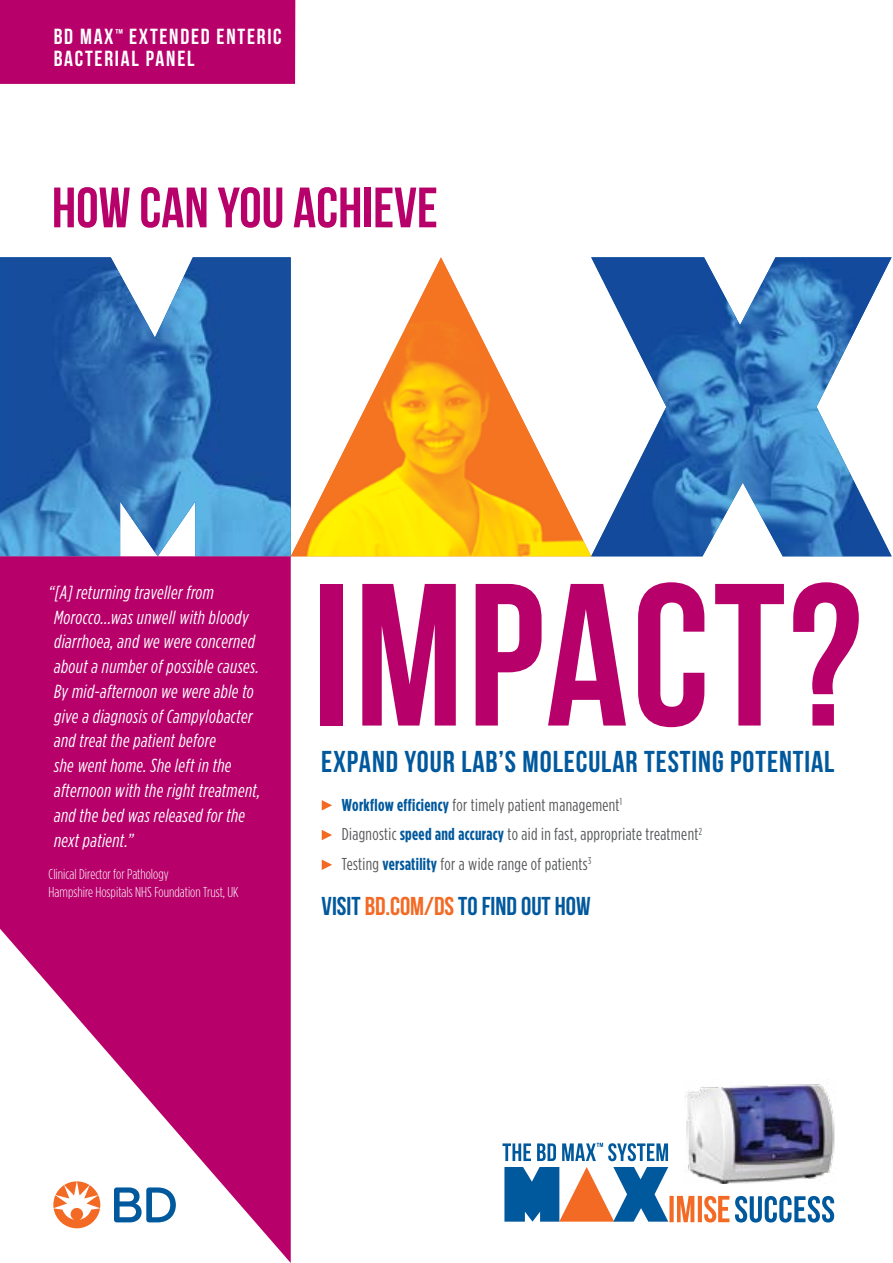
<style>
.page{position:relative;width:893px;height:1263px;background:#fff}
.page>*{position:absolute;margin:0;border:0;box-sizing:border-box;transform-origin:0 0}
.t1{font:700 202.35px "Bebas Neue";letter-spacing:.02em;color:#b7006a}
.t2{font:700 56.85px "Bebas Neue";color:#b7006a}
.t3{font:700 30.15px "Bebas Neue";letter-spacing:.03em;color:#00589d}
.t4{font:700 25.8px "Bebas Neue";color:#00589d}
.t5{font:700 21.9px/21.9px "Bebas Neue";letter-spacing:.08em;color:#fff}
.t6{font:italic 18.9px/24.8px "Gotham Condensed";letter-spacing:.02em;color:#fff}
.t7{font:17.25px/29.7px "Gotham Condensed";letter-spacing:.02em;color:#58595b}
.t8{font:300 14.4px/18.9px "Gotham Condensed";color:#fff}
.s1{font-weight:700;color:#00589d}
.s2{color:#f26a24}
</style>
<div class="page">
<img style="left:0;top:257px;width:291px;height:299px">
<svg style="left:591px;top:257px;width:301px;height:299px"></svg>
<svg style="left:291px;top:257px;width:300px;height:299px"></svg>
<svg style="left:0;top:556px;width:291px;height:707px;fill:#b7006a"></svg>
<svg style="left:322px;top:800px;width:10px;height:10px"></svg>
<svg style="left:322px;top:830px;width:10px;height:10px"></svg>
<svg style="left:322px;top:859px;width:10px;height:11px"></svg>
<div style="left:0;top:0;width:295px;height:84px;background:#b7006a"></div>
<svg style="left:502px;top:1143px;width:166px;height:18px"></svg>
<svg style="left:735px;top:1196px;width:99px;height:26px"></svg>
<svg style="left:504px;top:1167px;width:225px;height:55px"></svg>
<img style="left:684px;top:1084px;width:151px;height:100px">
<svg style="left:114px;top:1187px;width:62px;height:35px"></svg>
<svg style="left:53px;top:1181px;width:47px;height:47px"></svg>
<p class="t5" style="left:54px;top:25px;width:229px">BD MAX<sup>™</sup> EXTENDED ENTERIC<br>BACTERIAL PANEL</p>
<h2 class="t2" style="left:52px;top:176px;width:387px">HOW CAN YOU ACHIEVE</h2>
<p class="t6" style="left:49px;top:580px;width:213px">“[A] returning traveller from<br>Morocco...was unwell with bloody diarrhoea, and we were concerned about a number of possible causes.<br>By mid-afternoon we were able to give a diagnosis of Campylobacter and treat the patient before<br>she went home. She left in the afternoon with the right treatment, and the bed was released for the next patient.”</p>
<p class="t8" style="left:49px;top:864px;width:191px">Clinical Director for Pathology<br>Hampshire Hospitals NHS Foundation Trust, UK</p>
<h1 class="t1" style="left:312px;top:545px;width:551px">IMPACT?</h1>
<h3 class="t3" style="left:321px;top:745px;width:515px">EXPAND YOUR LAB’S MOLECULAR TESTING POTENTIAL</h3>
<p class="t7" style="left:342px;top:789px;width:361px"><span class="s1">Workflow efficiency</span> for timely patient management<sup>1<br></sup>Diagnostic <span class="s1">speed and accuracy</span> to aid in fast, appropriate treatment<sup>2<br></sup>Testing <span class="s1">versatility</span> for a wide range of patients<sup>3</sup></p>
<h3 class="t4" style="left:322px;top:891px;width:271px">VISIT <span class="s2">BD.COM/DS</span> TO FIND OUT HOW</h3>
</div>
